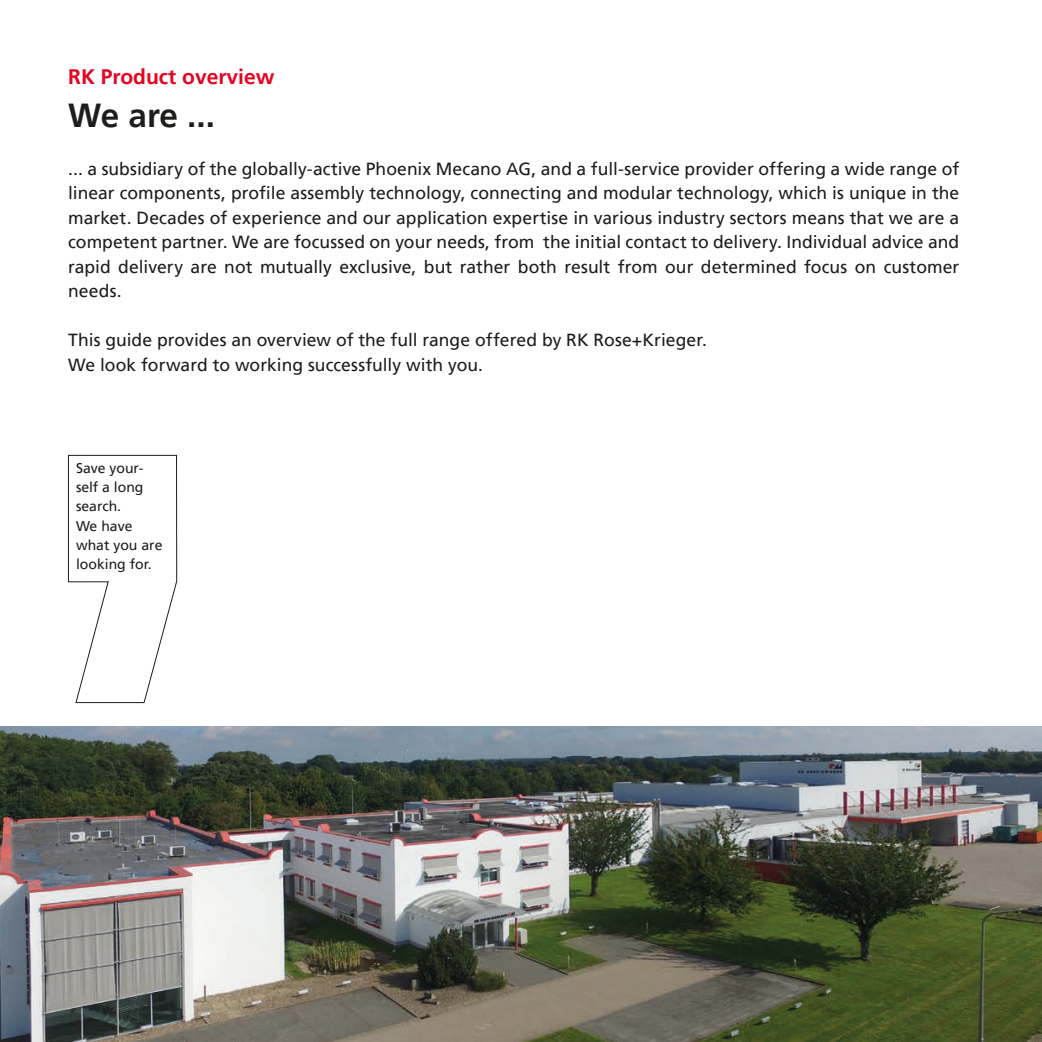
<style>
.page{position:relative;width:1042px;height:1042px;background:#fff}
.page>*{position:absolute;margin:0;border:0;box-sizing:border-box;transform-origin:0 0}
.t1{font:700 33.25px "Frutiger LT Pro";color:#1d1d1b}
.t2{font:700 21px "Frutiger LT Pro";color:#e40522}
.t3{font:17.5px/24.5px "Frutiger LT Pro";letter-spacing:.005em;color:#1d1d1b;text-align:justify}
.t4{font:14px/19.2px "Frutiger LT Pro";color:#1d1d1b}
</style>
<div class="page">
<img style="left:0;top:727px;width:1042px;height:315px">
<svg style="left:68px;top:454px;width:110px;height:249px"></svg>
<p class="t2" style="left:68px;top:64px;width:208px">RK Product overview</p>
<h1 class="t1" style="left:68px;top:96px;width:148px">We are ...</h1>
<p class="t3" style="left:68px;top:156px;width:892px">... a subsidiary of the globally-active Phoenix Mecano AG, and a full-service provider offering a wide range of linear components, profile assembly technology, connecting and modular technology, which is unique in the market. Decades of experience and our application expertise in various industry sectors means that we are a competent partner. We are focussed on your needs, from the initial contact to delivery. Individual advice and rapid delivery are not mutually exclusive, but rather both result from our determined focus on customer needs.</p>
<p class="t3" style="left:68px;top:328px;width:640px">This guide provides an overview of the full range offered by RK Rose+Krieger.<br>We look forward to working successfully with you.</p>
<p class="t4" style="left:76px;top:458px;width:88px">Save your&shy;self a long search.<br>We have what you are looking for.</p>
</div>
